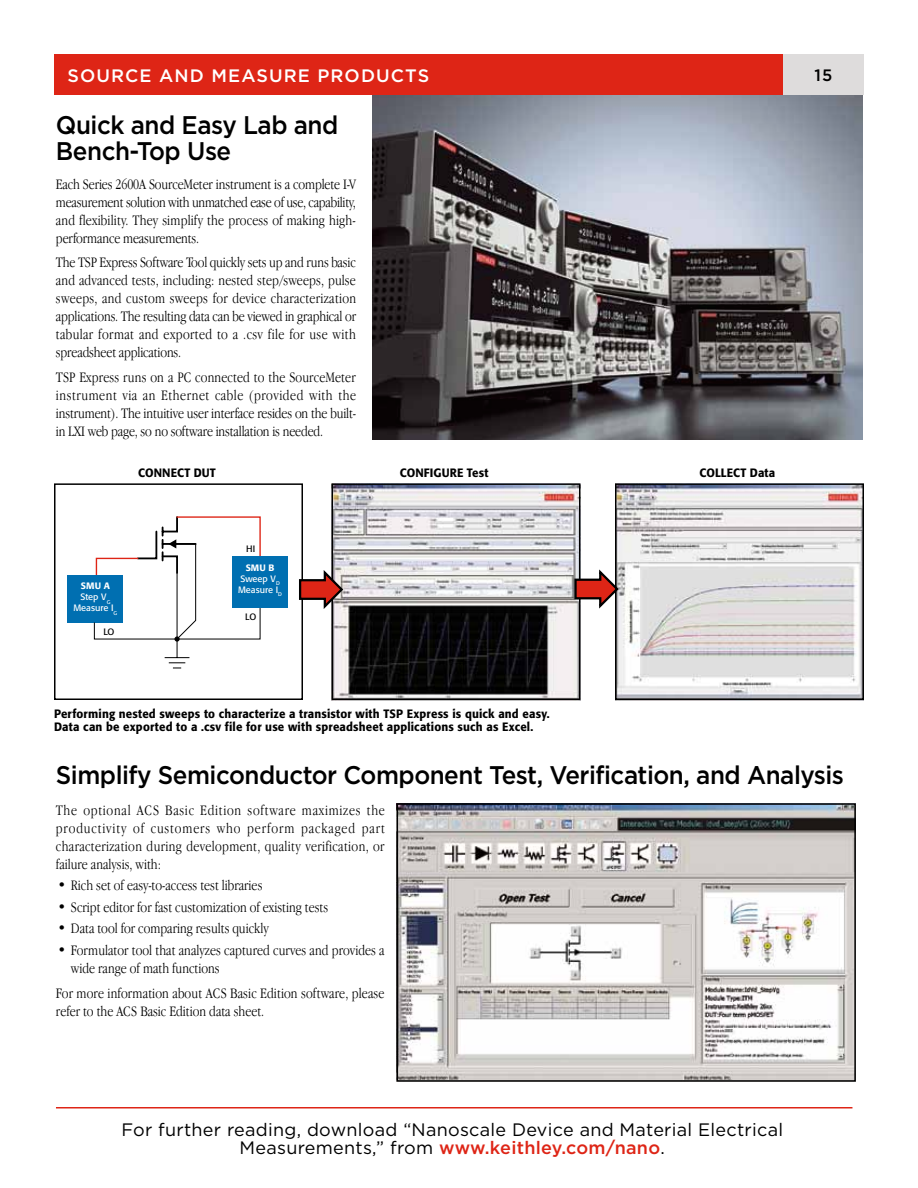
<style>
.page{position:relative;width:918px;height:1188px;background:#fff}
.page>*{position:absolute;margin:0;border:0;box-sizing:border-box;transform-origin:0 0}
.t1{font:500 25.5px/25.5px "Gotham";letter-spacing:-.02em;color:#000;scale:.95 1}
.t2{font:18px/18px "Gotham";letter-spacing:.015em;color:#000;text-align:center}
.t3{font:500 18px "Gotham";letter-spacing:.06em;color:#fff}
.t4{font:500 16.5px "Gotham";color:#000}
.t5{font:300 condensed 15px/18px "Garamond IT Cby BT";color:#000;text-align:justify}
.t6{font:500 12px/13.5px "Formata";letter-spacing:.015em;color:#000;scale:.95 1}
.t7{font:9.15px/10.9px "Formata";color:#fff;text-align:center}
.t8{font:9.15px "Formata";color:#000}
.s1{font-weight:500}
.s2{font-weight:500;color:#de2516}
</style>
<div class="page">
<img style="left:372px;top:94px;width:490px;height:346px">
<hr style="left:56px;top:1107px;width:796px;height:1px;background:#de2516">
<div style="left:783px;top:54px;width:81px;height:40px;background:#dedcdc"></div>
<div style="left:54px;top:54px;width:729px;height:40px;background:#de2516"></div>
<div style="left:68px;top:575px;width:55px;height:47px;background:#006fb1"></div>
<div style="left:232px;top:556px;width:56px;height:52px;background:#006fb1"></div>
<svg style="left:93px;top:516px;width:168px;height:152px"></svg>
<div style="left:54px;top:483px;width:249px;height:217px;border:2px solid #000"></div>
<img style="left:335px;top:486px;width:242px;height:211px">
<div style="left:332px;top:483px;width:248px;height:217px;border:2px solid #000"></div>
<img style="left:618px;top:486px;width:243px;height:211px">
<div style="left:615px;top:483px;width:249px;height:217px;border:2px solid #000"></div>
<svg style="left:299px;top:570px;width:44px;height:39px"></svg>
<svg style="left:574px;top:569px;width:45px;height:40px"></svg>
<img style="left:400px;top:806px;width:453px;height:273px">
<div style="left:397px;top:803px;width:459px;height:279px;border:2px solid #000"></div>
<p class="t3" style="left:68px;top:65px;width:44px">Source</p>
<p class="t3" style="left:159px;top:65px;width:84px">and Measure</p>
<p class="t3" style="left:317px;top:65px;width:59px">Produc</p>
<p class="t3" style="left:405px;top:65px;width:23px">ts</p>
<h1 class="t1" style="left:56px;top:112px;width:299px">Quick and Easy Lab and<br>Bench-Top Use</h1>
<p class="t5" style="left:56px;top:175px;width:302px">Each Series 2600A SourceMeter instrument is a complete I-V measurement solution with unmatched ease of use, capability, and flexibility. They simplify the process of making high&shy;performance measurements.</p>
<p class="t5" style="left:56px;top:254px;width:302px">The TSP Express Software Tool quickly sets up and runs basic and advanced tests, including: nested step/sweeps, pulse sweeps, and custom sweeps for device characterization applications. The resulting data can be viewed in graphical or tabular format and exported to a .csv file for use with spreadsheet applications.</p>
<p class="t5" style="left:56px;top:369px;width:302px">TSP Express runs on a PC connected to the SourceMeter instrument via an Ethernet cable (provided with the instrument). The intuitive user interface resides on the built&shy;in LXI web page, so no software installation is needed.</p>
<p class="t6" style="left:138px;top:466px;width:83px">CONNECT DUT</p>
<p class="t6" style="left:400px;top:466px;width:95px">CONFIGURE Test</p>
<p class="t6" style="left:699px;top:466px;width:81px">COLLECT Data</p>
<p class="t7" style="left:73px;top:581px;width:45px"><span class="s1">SMU A<br></span>Step V<sub>G<br></sub>Measure I<sub>G</sub></p>
<p class="t8" style="left:103px;top:626px;width:12px">LO</p>
<p class="t8" style="left:246px;top:543px;width:11px">HI</p>
<p class="t7" style="left:238px;top:562px;width:45px"><span class="s1">SMU B<br></span>Sweep V<sub>D<br></sub>Measure I<sub>D</sub></p>
<p class="t8" style="left:245px;top:612px;width:12px">LO</p>
<p class="t6" style="left:54px;top:707px;width:523px">Performing nested sweeps to characterize a transistor with TSP Express is quick and easy.<br>Data can be exported to a .csv file for use with spreadsheet applications such as Excel.</p>
<p class="t4" style="left:815px;top:66px;width:19px">15</p>
<h1 class="t1" style="left:56px;top:762px;width:831px">Simplify Semiconductor Component Test, Verification, and Analysis</h1>
<p class="t5" style="left:56px;top:801px;width:330px">The optional ACS Basic Edition software maximizes the productivity of customers who perform packaged part characterization during development, quality verification, or failure analysis, with:</p>
<p class="t5" style="left:57px;top:876px;width:206px">• Rich set of easy-to-access test libraries</p>
<p class="t5" style="left:57px;top:898px;width:272px">• Script editor for fast customization of existing tests</p>
<p class="t5" style="left:57px;top:919px;width:213px">• Data tool for comparing results quickly</p>
<p class="t5" style="left:71px;top:941px;width:315px;text-indent:-14px">• Formulator tool that analyzes captured curves and provides a wide range of math functions</p>
<p class="t5" style="left:56px;top:984px;width:330px">For more information about ACS Basic Edition software, please refer to the ACS Basic Edition data sheet.</p>
<p class="t2" style="left:121px;top:1120px;width:663px">For further reading, download “Nanoscale Device and Material Electrical<br>Measurements,” from <span class="s2">www.keithley.com/nano</span>.</p>
</div>
